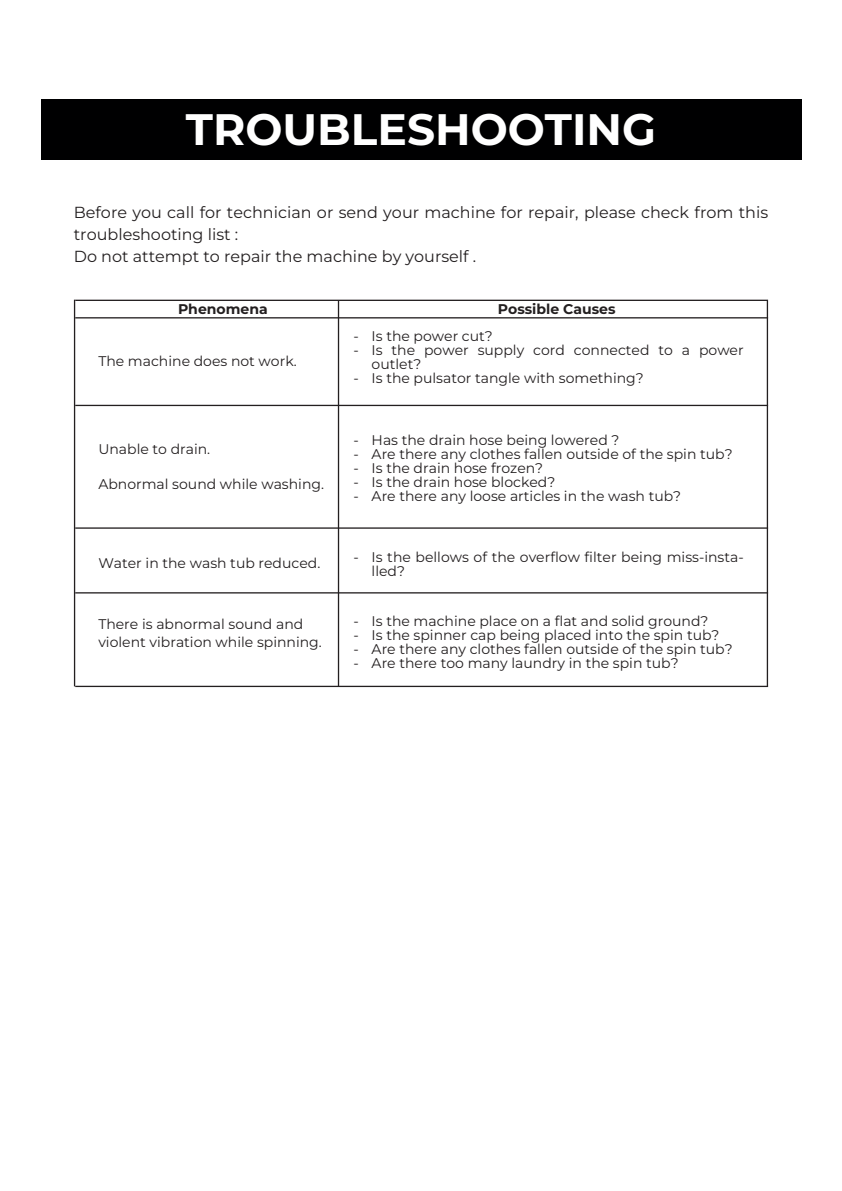
<style>
.page{position:relative;width:842px;height:1191px;background:#fff}
.page>*{position:absolute;margin:0;border:0;box-sizing:border-box;transform-origin:0 0}
.t1{font:700 44px "Montserrat";color:#fff}
.t2{font:16px/22px "Montserrat";color:#231f20}
.t3{font:14px/14px "Montserrat";color:#231f20}
.t4{font:700 14px "Montserrat";color:#231f20}
</style>
<div class="page">
<div style="left:41px;top:99px;width:760px;height:60px;background:#000001"></div>
<hr style="left:74px;top:300px;width:1px;height:386px;background:#231f20">
<hr style="left:338px;top:301px;width:1px;height:385px;background:#231f20">
<hr style="left:767px;top:301px;width:1px;height:385px;background:#231f20">
<hr style="left:75px;top:300px;width:693px;height:1px;background:#231f20">
<hr style="left:75px;top:317px;width:693px;height:1px;background:#231f20">
<hr style="left:75px;top:405px;width:693px;height:1px;background:#231f20">
<hr style="left:75px;top:527px;width:693px;height:2px;background:#231f20">
<hr style="left:75px;top:592px;width:693px;height:1px;background:#231f20">
<hr style="left:75px;top:685px;width:693px;height:2px;background:#231f20">
<h1 class="t1" style="left:186px;top:100px;width:472px">TROUBLESHOOTING</h1>
<p class="t2" style="left:74px;top:201px;width:696px">Before you call for technician or send your machine for repair, please check from this troubleshooting list :<br>Do not attempt to repair the machine by yourself .</p>
<p class="t4" style="left:178px;top:299px;width:91px">Phenomena</p>
<p class="t4" style="left:498px;top:299px;width:119px">Possible Causes</p>
<p class="t3" style="left:98px;top:354px;width:200px">The machine does not work.</p>
<p class="t3" style="left:98px;top:442px;width:113px">Unable to drain.</p>
<p class="t3" style="left:98px;top:477px;width:227px">Abnormal sound while washing.</p>
<p class="t3" style="left:98px;top:556px;width:223px">Water in the wash tub reduced.</p>
<p class="t3" style="left:98px;top:615px;width:225px;line-height:17.5px">There is abnormal sound and violent vibration while spinning.</p>
<p class="t3" style="left:354px;top:329px;width:141px">- Is the power cut?</p>
<p class="t3" style="left:372px;top:343px;width:374px;text-indent:-18px">- Is the power supply cord connected to a power outlet?</p>
<p class="t3" style="left:354px;top:371px;width:292px">- Is the pulsator tangle with something?</p>
<p class="t3" style="left:354px;top:433px;width:267px">- Has the drain hose being lowered ?</p>
<p class="t3" style="left:354px;top:447px;width:381px">- Are there any clothes fallen outside of the spin tub?</p>
<p class="t3" style="left:354px;top:461px;width:191px">- Is the drain hose frozen?</p>
<p class="t3" style="left:354px;top:475px;width:203px">- Is the drain hose blocked?</p>
<p class="t3" style="left:354px;top:489px;width:329px">- Are there any loose articles in the wash tub?</p>
<p class="t3" style="left:372px;top:550px;width:374px;text-indent:-18px">- Is the bellows of the overflow filter being miss-insta&shy;lled?</p>
<p class="t3" style="left:354px;top:613px;width:356px">- Is the machine place on a flat and solid ground?</p>
<p class="t3" style="left:354px;top:627px;width:367px">- Is the spinner cap being placed into the spin tub?</p>
<p class="t3" style="left:354px;top:641px;width:381px">- Are there any clothes fallen outside of the spin tub?</p>
<p class="t3" style="left:354px;top:655px;width:327px">- Are there too many laundry in the spin tub?</p>
</div>
